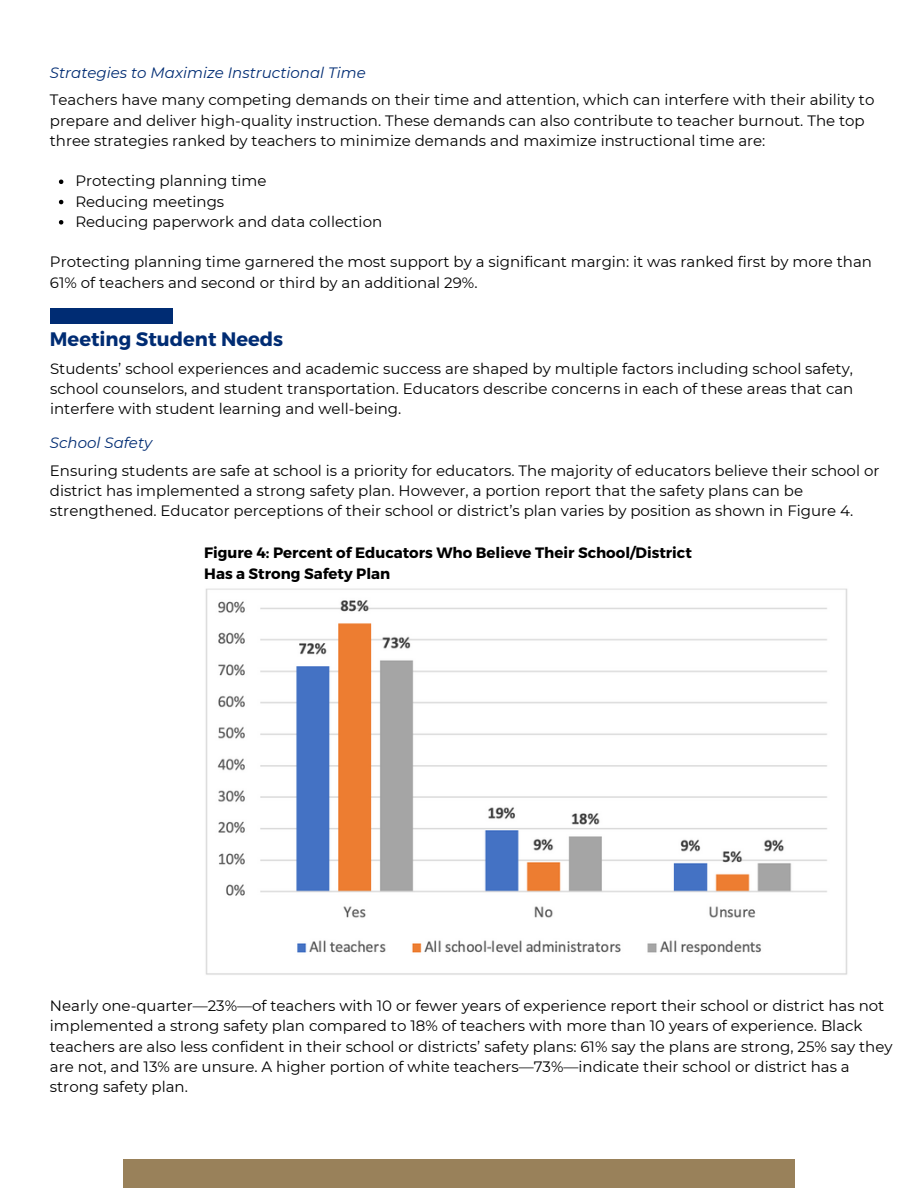
<style>
.page{position:relative;width:918px;height:1188px;background:#fff}
.page>*{position:absolute;margin:0;border:0;box-sizing:border-box;transform-origin:0 0}
.t1{font:700 19.5px "Montserrat";color:#002c73}
.t2{font:15px/20.2px "Montserrat";color:#000}
.t3{font:700 15px/20.2px "Montserrat";color:#000}
.t4{font:italic 15px "Montserrat";color:#002c73}
</style>
<div class="page">
<div style="left:123px;top:1160px;width:672px;height:28px;background:#99815a"></div>
<div style="left:50px;top:308px;width:123px;height:16px;background:#002c73"></div>
<svg style="left:59px;top:180px;width:4px;height:4px"></svg>
<svg style="left:59px;top:200px;width:4px;height:4px"></svg>
<svg style="left:59px;top:220px;width:4px;height:5px"></svg>
<img style="left:205px;top:588px;width:643px;height:387px">
<p class="t4" style="left:50px;top:63px;width:317px">Strategies to Maximize Instructional Time</p>
<p class="t2" style="left:50px;top:90px;width:826px">Teachers have many competing demands on their time and attention, which can interfere with their ability to prepare and deliver high-quality instruction. These demands can also contribute to teacher burnout. The top three strategies ranked by teachers to minimize demands and maximize instructional time are:</p>
<p class="t2" style="left:75px;top:171px;width:308px">Protecting planning time<br>Reducing meetings<br>Reducing paperwork and data collection</p>
<p class="t2" style="left:50px;top:252px;width:824px">Protecting planning time garnered the most support by a significant margin: it was ranked first by more than<br>61% of teachers and second or third by an additional 29%.</p>
<h1 class="t1" style="left:50px;top:326px;width:235px">Meeting Student Needs</h1>
<p class="t2" style="left:50px;top:358px;width:805px;text-align:justify">Students’ school experiences and academic success are shaped by multiple factors including school safety, school counselors, and student transportation. Educators describe concerns in each of these areas that can interfere with student learning and well-being.</p>
<p class="t4" style="left:50px;top:434px;width:104px">School Safety</p>
<p class="t2" style="left:50px;top:460px;width:831px">Ensuring students are safe at school is a priority for educators. The majority of educators believe their school or district has implemented a strong safety plan. However, a portion report that the safety plans can be strengthened. Educator perceptions of their school or district’s plan varies by position as shown in Figure 4.</p>
<p class="t3" style="left:204px;top:542px;width:489px">Figure 4: Percent of Educators Who Believe Their School/District<br>Has a Strong Safety Plan</p>
<p class="t2" style="left:50px;top:996px;width:844px">Nearly one-quarter—23%—of teachers with 10 or fewer years of experience report their school or district has not implemented a strong safety plan compared to 18% of teachers with more than 10 years of experience. Black teachers are also less confident in their school or districts’ safety plans: 61% say the plans are strong, 25% say they are not, and 13% are unsure. A higher portion of white teachers—73%—indicate their school or district has a strong safety plan.</p>
</div>
